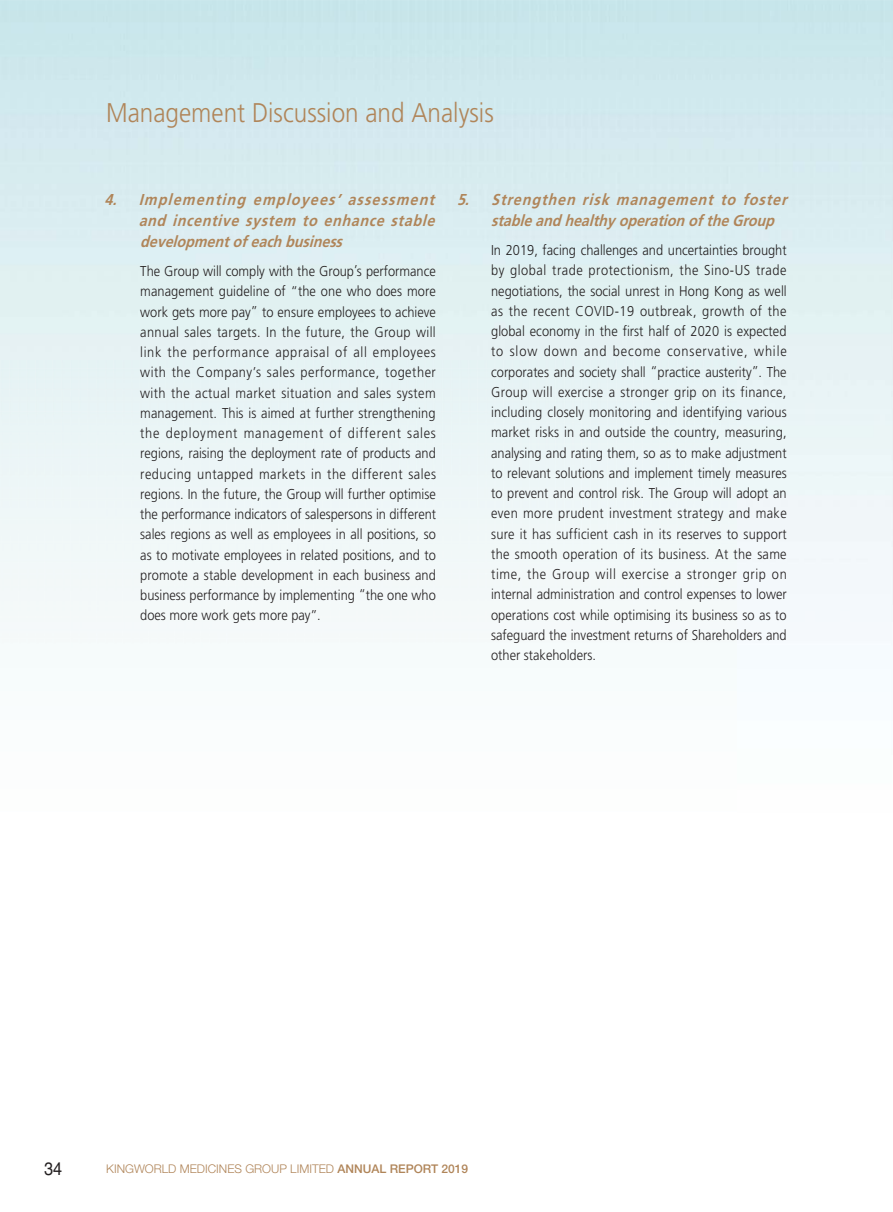
<style>
.page{position:relative;width:893px;height:1212px;background:#fff}
.page>*{position:absolute;margin:0;border:0;box-sizing:border-box;transform-origin:0 0}
.t1{font:300 27px "Frutiger LT Std";color:#b08559;scale:.9 1}
.t2{font:18px "Helvetica LT Std";color:#231f20;scale:.9 1}
.t3{font:italic 700 15.75px/21px "Frutiger LT Std";color:#b08559;text-align:justify;scale:.9 1}
.t4{font:300 14.25px/20.2px "Frutiger LT Std";color:#231f20;text-align:justify;scale:.9 1}
.t5{font:300 12px "Helvetica Neue LT Std";color:#b08559}
.s1{font-weight:500}
</style>
<div class="page">
<h1 class="t1" style="left:106px;top:101px;width:432px">Management Discussion and Analysis</h1>
<p class="t3" style="left:139px;top:190px;width:334px;text-indent:-34px">4. Implementing employees’ assessment and incentive system to enhance stable developmentofeach business</p>
<p class="t4" style="left:140px;top:262px;width:330px">The Group will comply with the Group’s performance management guideline of “the one who does more work gets more pay” to ensure employees to achieve annual sales targets. In the future, the Group will link the performance appraisal of all employees with the Company’s sales performance, together with the actual market situation and sales system management. This is aimed at further strengthening the deployment management of different sales regions, raising the deployment rate of products and reducing untapped markets in the different sales regions. In the future, the Group will further optimise the performance indicators of salespersons in different sales regions as well as employees in all positions, so as to motivate employees in related positions, and to promote a stable development in each business and business performance by implementing “the one who does more work gets more pay”.</p>
<p class="t3" style="left:491px;top:190px;width:334px;text-indent:-34px">5. Strengthen risk management to foster stable and healthy operation ofthe Group</p>
<p class="t4" style="left:491px;top:241px;width:330px">In 2019, facing challenges and uncertainties brought by global trade protectionism, the Sino-US trade negotiations, the social unrest in Hong Kong as well as the recent COVID-19 outbreak, growth of the global economy in the first half of 2020 is expected to slow down and become conservative, while corporates and society shall “practice austerity”. The Group will exercise a stronger grip on its finance, including closely monitoring and identifying various market risks in and outside the country, measuring, analysing and rating them, so as to make adjustment to relevant solutions and implement timely measures to prevent and control risk. The Group will adopt an even more prudent investment strategy and make sure it has sufficient cash in its reserves to support the smooth operation of its business. At the same time, the Group will exercise a stronger grip on internal administration and control expenses to lower operations cost while optimising its business so as to safeguard the investment returns of Shareholders and other stakeholders.</p>
<p class="t2" style="left:44px;top:1159px;width:22px">34</p>
<p class="t5" style="left:106px;top:1162px;width:363px">KINGWORLD MEDICINES GROUP LIMITED <span class="s1">ANNUAL REPORT 2019</span></p>
</div>
